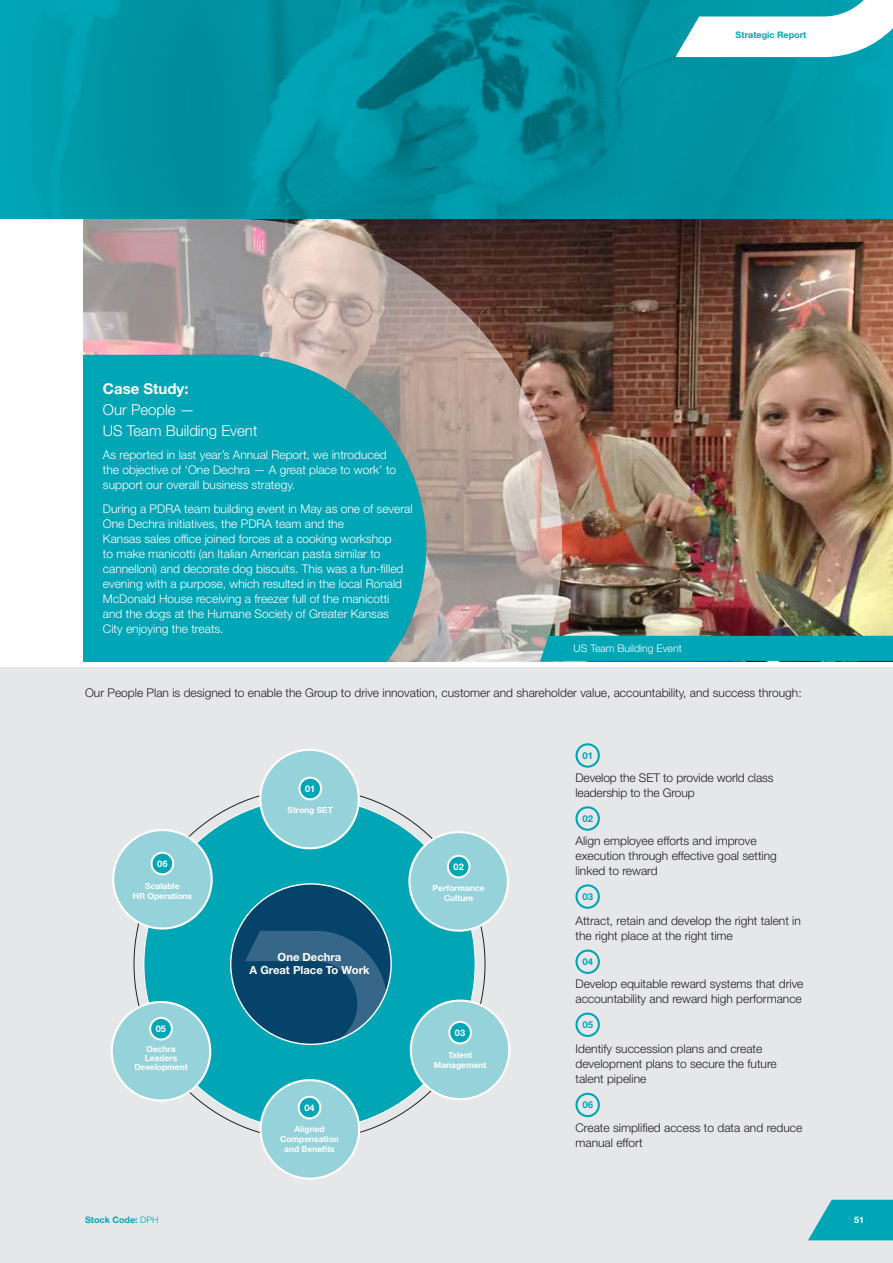
<style>
.page{position:relative;width:893px;height:1263px;background:#fff}
.page>*{position:absolute;margin:0;border:0;box-sizing:border-box;transform-origin:0 0}
.t1{font:300 15px/21px "Helvetica Neue LT Std";color:#fff}
.t2{font:700 15px "Helvetica Neue LT Std";color:#fff}
.t3{font:300 12px/15px "Helvetica Neue LT Std";color:#231f20}
.t4{font:300 12px/15px "Helvetica Neue LT Std";color:#fff}
.t5{font:700 11.25px/13.5px "Helvetica Neue LT Std";color:#fff;text-align:center}
.t6{font:300 10.5px "Helvetica Neue LT Std";color:#fff}
.t7{font:700 9.45px "Helvetica Neue LT Std";color:#00a5b6}
.t8{font:700 9.15px "Helvetica Neue LT Std";color:#fff}
.t9{font:700 9px "Helvetica Neue LT Std";color:#00a5b6}
.t10{font:700 9px "Helvetica Neue LT Std";color:#fff}
.t11{font:700 8.4px/10.2px "Helvetica Neue LT Std";color:#fff;text-align:center}
.s1{font-weight:300}
</style>
<div class="page">
<div style="left:0;top:668px;width:893px;height:595px;background:#e6e7e9"></div>
<img style="left:0;top:0;width:893px;height:219px">
<img style="left:562px;top:219px;width:331px;height:417px">
<svg style="left:84px;top:219px;width:478px;height:442px;background:#5a9b9f"></svg>
<svg style="left:575px;top:743px;width:25px;height:25px"></svg>
<svg style="left:575px;top:806px;width:25px;height:25px"></svg>
<svg style="left:575px;top:884px;width:25px;height:25px"></svg>
<svg style="left:575px;top:949px;width:25px;height:25px"></svg>
<svg style="left:575px;top:1012px;width:25px;height:25px"></svg>
<svg style="left:575px;top:1093px;width:25px;height:24px"></svg>
<svg style="left:133px;top:795px;width:353px;height:344px"></svg>
<div style="left:260px;top:750px;width:99px;height:98px;background:#96d2da;border-radius:50%"></div>
<div style="left:259px;top:749px;width:101px;height:100px;border:2px solid #fff;border-radius:50%"></div>
<div style="left:409px;top:832px;width:99px;height:99px;background:#96d2da;border-radius:50%"></div>
<div style="left:408px;top:831px;width:101px;height:101px;border:2px solid #fff;border-radius:50%"></div>
<div style="left:113px;top:830px;width:99px;height:98px;background:#96d2da;border-radius:50%"></div>
<div style="left:112px;top:829px;width:101px;height:100px;border:2px solid #fff;border-radius:50%"></div>
<div style="left:411px;top:1001px;width:98px;height:98px;background:#96d2da;border-radius:50%"></div>
<div style="left:410px;top:999px;width:100px;height:101px;border:2px solid #fff;border-radius:50%"></div>
<div style="left:112px;top:1002px;width:98px;height:98px;background:#96d2da;border-radius:50%"></div>
<div style="left:111px;top:1001px;width:100px;height:100px;border:2px solid #fff;border-radius:50%"></div>
<div style="left:261px;top:1080px;width:98px;height:99px;background:#96d2da;border-radius:50%"></div>
<div style="left:260px;top:1079px;width:100px;height:101px;border:2px solid #fff;border-radius:50%"></div>
<div style="left:231px;top:884px;width:160px;height:160px;background:#06436b;border-radius:50%"></div>
<svg style="left:298px;top:777px;width:24px;height:23px"></svg>
<svg style="left:447px;top:855px;width:23px;height:23px"></svg>
<svg style="left:448px;top:1021px;width:24px;height:23px"></svg>
<svg style="left:298px;top:1096px;width:23px;height:23px"></svg>
<svg style="left:149px;top:1017px;width:24px;height:23px"></svg>
<svg style="left:151px;top:852px;width:23px;height:23px"></svg>
<svg style="left:231px;top:931px;width:156px;height:113px"></svg>
<div style="left:540px;top:636px;width:353px;height:25px;background:#00a5b6"></div>
<svg style="left:675px;top:0;width:218px;height:57px"></svg>
<svg style="left:808px;top:1199px;width:85px;height:41px;background:#23afbd"></svg>
<p class="t2" style="left:103px;top:379px;width:87px">Case Study:</p>
<p class="t1" style="left:103px;top:399px;width:156px">Our People —<br>US Team Building Event</p>
<p class="t4" style="left:103px;top:447px;width:295px">As reported in last year’s Annual Report, we introduced the objective of ‘One Dechra — A great place to work’ to support our overall business strategy.</p>
<p class="t4" style="left:103px;top:501px;width:311px">During a PDRA team building event in May as one of several One Dechra initiatives, the PDRA team and the<br>Kansas sales office joined forces at a cooking workshop<br>to make manicotti (an Italian American pasta similar to cannelloni) and decorate dog biscuits. This was a fun-filled evening with a purpose, which resulted in the local Ronald McDonald House receiving a freezer full of the manicotti<br>and the dogs at the Humane Society of Greater Kansas<br>City enjoying the treats.</p>
<p class="t9" style="left:736px;top:30px;width:72px">Strategic Report</p>
<p class="t6" style="left:574px;top:642px;width:110px">US Team Building Event</p>
<p class="t3" style="left:85px;top:685px;width:718px">Our People Plan is designed to enable the Group to drive innovation, customer and shareholder value, accountability, and success through:</p>
<p class="t8" style="left:305px;top:783px;width:12px">01</p>
<p class="t8" style="left:157px;top:858px;width:12px">06</p>
<p class="t11" style="left:288px;top:805px;width:47px">Strong SET</p>
<p class="t8" style="left:454px;top:861px;width:12px">02</p>
<p class="t11" style="left:133px;top:881px;width:61px">Scalable<br>HR Operations</p>
<p class="t11" style="left:433px;top:882px;width:54px">Performance<br>Culture</p>
<p class="t8" style="left:156px;top:1023px;width:12px">05</p>
<p class="t11" style="left:134px;top:1044px;width:55px;line-height:9.1px">Dechra<br>Leaders<br>Development</p>
<p class="t5" style="left:249px;top:949px;width:122px">One Dechra<br>A Great Place To Work</p>
<p class="t8" style="left:304px;top:1102px;width:12px">04</p>
<p class="t11" style="left:280px;top:1124px;width:60px">Aligned<br>Compensation and Benefits</p>
<p class="t8" style="left:455px;top:1027px;width:12px">03</p>
<p class="t11" style="left:434px;top:1049px;width:54px">Talent<br>Management</p>
<p class="t7" style="left:582px;top:749px;width:12px">01</p>
<p class="t3" style="left:575px;top:770px;width:200px">Develop the SET to provide world class leadership to the Group</p>
<p class="t7" style="left:582px;top:812px;width:12px">02</p>
<p class="t3" style="left:575px;top:833px;width:203px">Align employee efforts and improve execution through effective goal setting linked to reward</p>
<p class="t7" style="left:582px;top:890px;width:12px">03</p>
<p class="t3" style="left:575px;top:913px;width:227px">Attract, retain and develop the right talent in the right place at the right time</p>
<p class="t7" style="left:582px;top:956px;width:12px">04</p>
<p class="t3" style="left:575px;top:976px;width:230px">Develop equitable reward systems that drive accountability and reward high performance</p>
<p class="t7" style="left:582px;top:1019px;width:12px">05</p>
<p class="t3" style="left:575px;top:1041px;width:203px">Identify succession plans and create development plans to secure the future talent pipeline</p>
<p class="t7" style="left:582px;top:1099px;width:12px">06</p>
<p class="t3" style="left:575px;top:1119px;width:228px">Create simplified access to data and reduce manual effort</p>
<p class="t9" style="left:85px;top:1214px;width:75px">Stock Code: <span class="s1">DPH</span></p>
<p class="t10" style="left:854px;top:1214px;width:12px">51</p>
</div>
